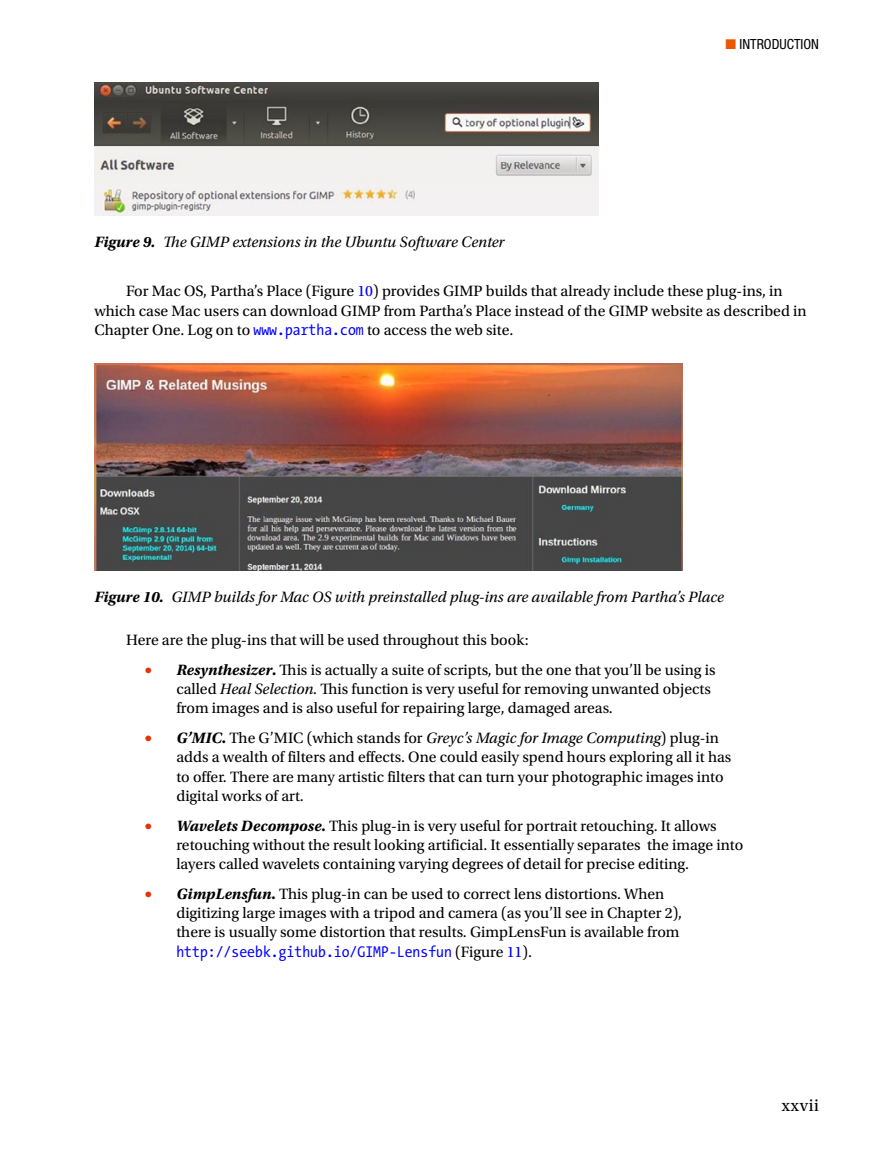
<style>
.page{position:relative;width:882px;height:1150px;background:#fff}
.page>*{position:absolute;margin:0;border:0;box-sizing:border-box;transform-origin:0 0}
.t1{font:17.5px "Utopia Std";letter-spacing:.05em;color:#000}
.t2{font:15.75px/19.2px "Utopia Std";color:#000}
.t3{font:italic 15.75px "Utopia Std";color:#000}
.t4{font:15.75px "The Sans Mono Con Normal";color:#00f}
.t5{font:condensed 14px "Helvetica Neue";color:#000}
.s1{font-weight:700}
.s2{color:#ea5901}
.s3{color:#0000fa}
.s4{font-family:"The Sans Mono Con Normal";color:#00f}
.s5{color:#e53009}
.s6{font-weight:700;font-style:italic}
.s7{font-style:italic}
.s8{font-family:"Utopia Std";color:#000}
.s9{font-family:"Utopia Std";color:#0000fa}
</style>
<div class="page">
<img style="left:94px;top:82px;width:504px;height:134px">
<img style="left:94px;top:364px;width:589px;height:206px">
<p class="t3" style="left:94px;top:233px;width:412px"><span class="s1">Figure 9.</span> The GIMP extensions in the Ubuntu Software Center</p>
<p class="t5" style="left:726px;top:36px;width:95px"><span class="s2">■</span> INTRODUCTION</p>
<p class="t2" style="left:94px;top:282px;width:714px;text-indent:32px">For Mac OS, Partha’s Place (Figure <span class="s3">10</span>) provides GIMP builds that already include these plug-ins, in which case Mac users can download GIMP from Partha’s Place instead of the GIMP website as described in<br>Chapter One. Log on to <span class="s4">www.partha.com</span> to access the web site.</p>
<p class="t3" style="left:94px;top:588px;width:631px"><span class="s1">Figure 10.</span> GIMP builds for Mac OS with preinstalled plug-ins are available from Partha’s Place</p>
<p class="t2" style="left:126px;top:631px;width:404px">Here are the plug-ins that will be used throughout this book:</p>
<p class="t2" style="left:176px;top:660px;width:541px;text-indent:-32px"><span class="s5">•</span> <span class="s6">Resynthesizer</span><span class="s1">.</span> This is actually a suite of scripts, but the one that you’ll be using is called <span class="s7">Heal Selection.</span> This function is very useful for removing unwanted objects from images and is also useful for repairing large, damaged areas.</p>
<p class="t2" style="left:176px;top:729px;width:556px;text-indent:-32px"><span class="s5">•</span> <span class="s6">G’MIC</span><span class="s1">.</span> The G’MIC (which stands for <span class="s7">Greyc’s Magic for Image Computing</span>) plug-in adds a wealth of filters and effects. One could easily spend hours exploring all it has to offer. There are many artistic filters that can turn your photographic images into digital works of art.</p>
<p class="t2" style="left:176px;top:816px;width:568px;text-indent:-32px"><span class="s5">•</span> <span class="s6">Wavelets Decompose</span><span class="s1">.</span> This plug-in is very useful for portrait retouching. It allows retouching without the result looking artificial. It essentially separates the image into layers called wavelets containing varying degrees of detail for precise editing.</p>
<p class="t2" style="left:176px;top:884px;width:507px;text-indent:-32px"><span class="s5">•</span> <span class="s6">GimpLensfun</span><span class="s1">.</span> This plug-in can be used to correct lens distortions. When digitizing large images with a tripod and camera (as you’ll see in Chapter 2), there is usually some distortion that results. GimpLensFun is available from</p>
<p class="t4" style="left:176px;top:943px;width:357px">http://seebk.github.io/GIMP-Lensfun <span class="s8">(Figure</span> <span class="s9">11</span><span class="s8">).</span></p>
<p class="t1" style="left:782px;top:1095px;width:39px">xxvii</p>
</div>
